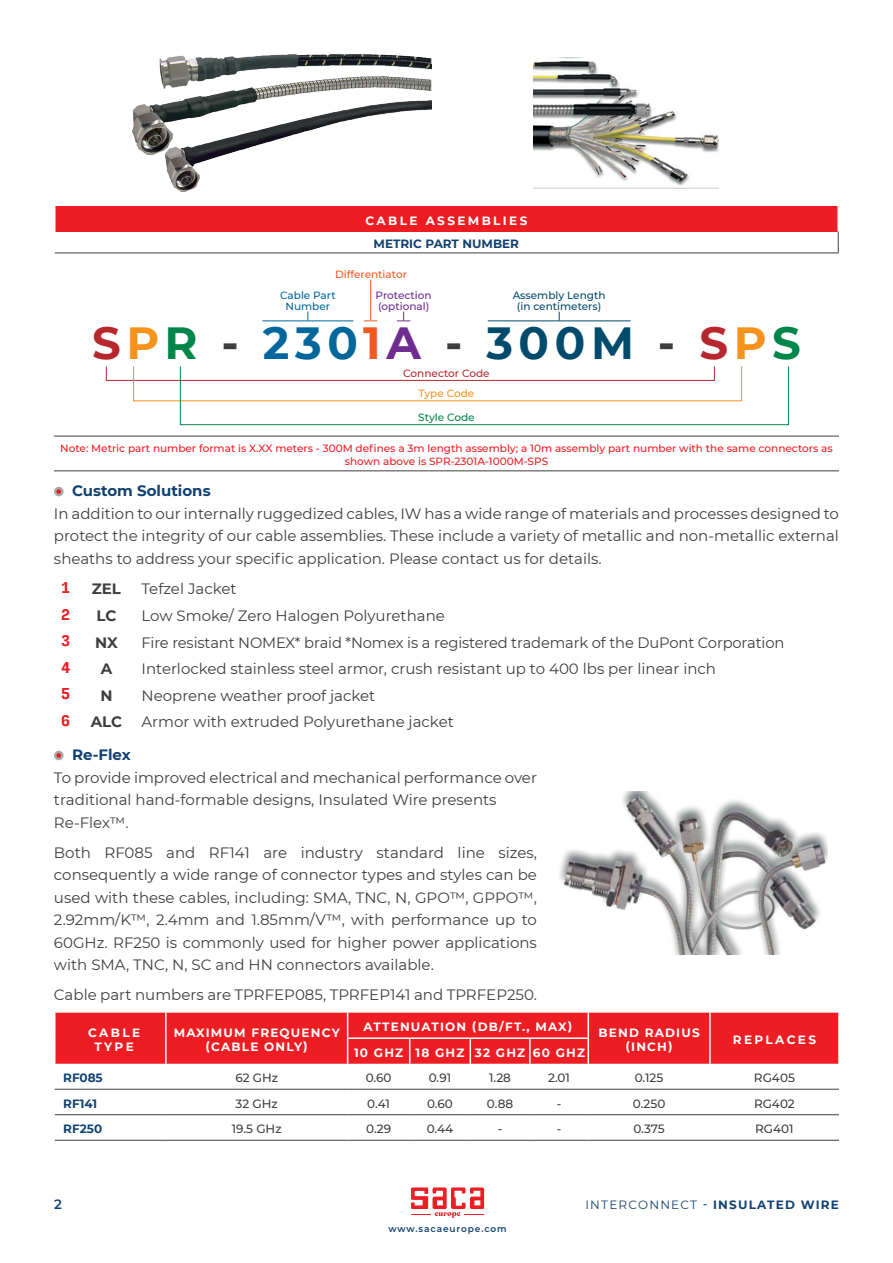
<style>
.page{position:relative;width:893px;height:1263px;background:#fff}
.page>*{position:absolute;margin:0;border:0;box-sizing:border-box;transform-origin:0 0}
.t1{font:700 45px "Montserrat";letter-spacing:.125em;color:#004b6c}
.t2{font:15px/22.5px "Montserrat";color:#3e3e3f;text-align:justify}
.t3{font:700 15px "Montserrat";color:#124271}
.t4{font:700 15px "Montserrat";color:#3e3e3f}
.t5{font:700 15px "Input Mono Narrow";color:#ee1d23}
.t6{font:600 13.5px "Montserrat";color:#124271}
.t7{font:700 12px/14.4px "Montserrat";letter-spacing:.1em;color:#fff;text-align:center}
.t8{font:500 12px "Montserrat";color:#3e3e3f}
.t9{font:700 12px "Montserrat";color:#124271}
.t10{font:700 12px "Montserrat";letter-spacing:.1em;color:#124271}
.t11{font:700 12px "Montserrat";letter-spacing:.2em;color:#fff}
.t12{font:700 12px/14.4px "Montserrat";letter-spacing:.195em;color:#fff;text-align:center}
.t13{font:500 10.5px/12.6px "Montserrat";color:#ee1d23;text-align:center}
.t14{font:500 10.5px/10.5px "Montserrat";color:#004b6c;text-align:center}
.t15{font:500 10.5px/10.5px "Montserrat";color:#6e2c91}
.t16{font:500 10.5px/10.5px "Montserrat";color:#00679d;text-align:center}
.t17{font:500 10.5px "Montserrat";color:#f15921}
.t18{font:500 10.5px "Montserrat";color:#b7282e}
.t19{font:500 10.5px "Montserrat";color:#00854a}
.t20{font:500 10.5px "Montserrat";color:#f7931d}
.t21{font:600 9px "Montserrat";letter-spacing:.1em;color:#124271}
.s1{color:#b7282e}
.s2{color:#f7931d}
.s3{color:#00854a}
.s4{color:#3e3e3f}
.s5{color:#00679d}
.s6{color:#f15921}
.s7{color:#6e2c91}
.s8{font-weight:400}
.s9{font-weight:500}
</style>
<div class="page">
<svg style="left:411px;top:1187px;width:73px;height:31px"></svg>
<div style="left:55px;top:206px;width:783px;height:26px;background:#ee1d23"></div>
<hr style="left:54px;top:206px;width:2px;height:26px;background:#fff">
<hr style="left:837px;top:206px;width:2px;height:26px;background:#fff">
<svg style="left:838px;top:232px;width:1px;height:21px"></svg>
<hr style="left:55px;top:253px;width:784px;height:1px;background:#3e3e3f">
<hr style="left:54px;top:436px;width:785px;height:1px;background:#3e3e3f">
<hr style="left:54px;top:470px;width:785px;height:1px;background:#3e3e3f">
<hr style="left:262px;top:320px;width:91px;height:1px;background:#00679d">
<hr style="left:488px;top:320px;width:143px;height:1px;background:#004b6c">
<svg style="left:364px;top:320px;width:13px;height:1px"></svg>
<hr style="left:370px;top:280px;width:1px;height:40px;background:#f15921">
<svg style="left:397px;top:312px;width:13px;height:9px"></svg>
<div style="left:106px;top:366px;width:609px;height:15px;border:1px solid #b7282e"></div>
<div style="left:180px;top:366px;width:609px;height:59px;border:1px solid #00854a"></div>
<div style="left:54px;top:487px;width:10px;height:9px;background:#a8a9ad;border-radius:50%"></div>
<svg style="left:56px;top:489px;width:5px;height:5px"></svg>
<div style="left:54px;top:751px;width:10px;height:9px;background:#a8a9ad;border-radius:50%"></div>
<svg style="left:56px;top:753px;width:5px;height:5px"></svg>
<div style="left:55px;top:1013px;width:784px;height:51px;background:#ee1d23"></div>
<hr style="left:347px;top:1037px;width:63px;height:2px;background:#fff">
<hr style="left:410px;top:1037px;width:60px;height:2px;background:#fff">
<hr style="left:470px;top:1037px;width:60px;height:2px;background:#fff">
<hr style="left:530px;top:1037px;width:59px;height:2px;background:#fff">
<hr style="left:55px;top:1089px;width:111px;height:1px;background:#3e3e3f">
<hr style="left:55px;top:1114px;width:111px;height:1px;background:#3e3e3f">
<hr style="left:55px;top:1140px;width:111px;height:1px;background:#3e3e3f">
<hr style="left:166px;top:1089px;width:182px;height:1px;background:#3e3e3f">
<hr style="left:166px;top:1114px;width:182px;height:1px;background:#3e3e3f">
<hr style="left:166px;top:1140px;width:182px;height:1px;background:#3e3e3f">
<hr style="left:348px;top:1089px;width:62px;height:1px;background:#3e3e3f">
<hr style="left:348px;top:1114px;width:62px;height:1px;background:#3e3e3f">
<hr style="left:348px;top:1140px;width:62px;height:1px;background:#3e3e3f">
<hr style="left:410px;top:1089px;width:60px;height:1px;background:#3e3e3f">
<hr style="left:410px;top:1114px;width:60px;height:1px;background:#3e3e3f">
<hr style="left:410px;top:1140px;width:60px;height:1px;background:#3e3e3f">
<hr style="left:470px;top:1089px;width:60px;height:1px;background:#3e3e3f">
<hr style="left:530px;top:1089px;width:58px;height:1px;background:#3e3e3f">
<hr style="left:588px;top:1089px;width:122px;height:1px;background:#3e3e3f">
<hr style="left:710px;top:1089px;width:129px;height:1px;background:#3e3e3f">
<hr style="left:470px;top:1114px;width:60px;height:1px;background:#3e3e3f">
<hr style="left:530px;top:1114px;width:58px;height:1px;background:#3e3e3f">
<hr style="left:588px;top:1114px;width:122px;height:1px;background:#3e3e3f">
<hr style="left:710px;top:1114px;width:129px;height:1px;background:#3e3e3f">
<hr style="left:470px;top:1140px;width:60px;height:1px;background:#3e3e3f">
<hr style="left:530px;top:1140px;width:58px;height:1px;background:#3e3e3f">
<hr style="left:588px;top:1140px;width:122px;height:1px;background:#3e3e3f">
<hr style="left:710px;top:1140px;width:129px;height:1px;background:#3e3e3f">
<img style="left:559px;top:791px;width:268px;height:164px">
<img style="left:132px;top:54px;width:300px;height:137px">
<img style="left:533px;top:57px;width:185px;height:131px">
<p class="t11" style="left:366px;top:212px;width:163px">CABLE ASSEMBLIES</p>
<p class="t9" style="left:374px;top:235px;width:147px">METRIC PART NUMBER</p>
<p class="t17" style="left:335px;top:267px;width:73px">Differentiator</p>
<p class="t15" style="left:376px;top:290px;width:57px">Protection (optional)</p>
<p class="t16" style="left:280px;top:290px;width:57px">Cable Part<br>Number</p>
<p class="t14" style="left:513px;top:290px;width:94px">Assembly Length (in centimeters)</p>
<h1 class="t1" style="left:92px;top:310px;width:710px"><span class="s1">S</span><span class="s2">P</span><span class="s3">R</span> <span class="s4">-</span> <span class="s5">230</span><span class="s6">1</span><span class="s7">A</span> <span class="s4">-</span> 300M <span class="s4">-</span> <span class="s1">S</span><span class="s2">P</span><span class="s3">S</span></h1>
<p class="t18" style="left:403px;top:365px;width:88px">Connector Code</p>
<p class="t20" style="left:419px;top:386px;width:57px">Type Code</p>
<p class="t19" style="left:418px;top:410px;width:58px">Style Code</p>
<p class="t13" style="left:60px;top:442px;width:774px">Note: Metric part number format is X.XX meters - 300M defines a 3m length assembly; a 10m assembly part number with the same connectors as shown above is SPR-2301A-1000M-SPS</p>
<p class="t3" style="left:72px;top:480px;width:140px">Custom Solutions</p>
<p class="t2" style="left:54px;top:502px;width:786px">In addition to our internally ruggedized cables, IW has a wide range of materials and processes designed to protect the integrity of our cable assemblies. These include a variety of metallic and non-metallic external sheaths to address your specific application. Please contact us for details.</p>
<p class="t5" style="left:61px;top:573px;width:11px">1</p>
<p class="t4" style="left:92px;top:578px;width:31px">ZEL</p>
<p class="t2" style="left:142px;top:577px;width:97px">Tefzel Jacket</p>
<p class="t5" style="left:61px;top:601px;width:11px">2</p>
<p class="t4" style="left:97px;top:605px;width:21px">LC</p>
<p class="t2" style="left:142px;top:604px;width:305px">Low Smoke/ Zero Halogen Polyurethane</p>
<p class="t5" style="left:61px;top:627px;width:11px">3</p>
<p class="t4" style="left:95px;top:632px;width:24px">NX</p>
<p class="t2" style="left:142px;top:631px;width:644px">Fire resistant NOMEX* braid *Nomex is a registered trademark of the DuPont Corporation</p>
<p class="t5" style="left:61px;top:654px;width:11px">4</p>
<p class="t4" style="left:101px;top:658px;width:13px">A</p>
<p class="t2" style="left:142px;top:657px;width:576px">Interlocked stainless steel armor, crush resistant up to 400 lbs per linear inch</p>
<p class="t5" style="left:61px;top:680px;width:11px">5</p>
<p class="t4" style="left:100px;top:685px;width:14px">N</p>
<p class="t2" style="left:142px;top:684px;width:235px">Neoprene weather proof jacket</p>
<p class="t5" style="left:61px;top:707px;width:11px">6</p>
<p class="t4" style="left:91px;top:711px;width:33px">ALC</p>
<p class="t2" style="left:142px;top:710px;width:314px">Armor with extruded Polyurethane jacket</p>
<p class="t3" style="left:72px;top:744px;width:60px">Re-Flex</p>
<p class="t2" style="left:54px;top:766px;width:484px;text-align:left">To provide improved electrical and mechanical performance over traditional hand-formable designs, Insulated Wire presents<br>Re-Flex™.</p>
<p class="t2" style="left:54px;top:841px;width:485px">Both RF085 and RF141 are industry standard line sizes, consequently a wide range of connector types and styles can be used with these cables, including: SMA, TNC, N, GPO™, GPPO™, 2.92mm/K™, 2.4mm and 1.85mm/V™, with performance up to 60GHz. RF250 is commonly used for higher power applications with SMA, TNC, N, SC and HN connectors available.</p>
<p class="t2" style="left:54px;top:983px;width:484px">Cable part numbers are TPRFEP085, TPRFEP141 and TPRFEP250.</p>
<p class="t12" style="left:88px;top:1025px;width:53px">CABLE<br>TYPE</p>
<p class="t7" style="left:174px;top:1025px;width:168px">MAXIMUM FREQUENCY (CABLE ONLY)</p>
<p class="t7" style="left:363px;top:1019px;width:210px">ATTENUATION (DB/FT., MAX)</p>
<p class="t7" style="left:354px;top:1045px;width:233px">10 GHZ 18 GHZ 32 GHZ 60 GHZ</p>
<p class="t7" style="left:598px;top:1025px;width:103px">BEND RADIUS (INCH)</p>
<p class="t11" style="left:733px;top:1031px;width:85px">REPLACES</p>
<p class="t9" style="left:63px;top:1069px;width:41px">RF085</p>
<p class="t8" style="left:235px;top:1069px;width:44px">62 GHz</p>
<p class="t8" style="left:366px;top:1069px;width:27px">0.60</p>
<p class="t8" style="left:429px;top:1069px;width:24px">0.91</p>
<p class="t8" style="left:489px;top:1069px;width:23px">1.28</p>
<p class="t8" style="left:548px;top:1069px;width:23px">2.01</p>
<p class="t8" style="left:635px;top:1069px;width:30px">0.125</p>
<p class="t8" style="left:754px;top:1069px;width:42px">RG405</p>
<p class="t9" style="left:63px;top:1095px;width:36px">RF141</p>
<p class="t8" style="left:236px;top:1095px;width:44px">32 GHz</p>
<p class="t8" style="left:367px;top:1095px;width:24px">0.41</p>
<p class="t8" style="left:427px;top:1095px;width:27px">0.60</p>
<p class="t8" style="left:487px;top:1095px;width:28px">0.88</p>
<p class="t8" style="left:557px;top:1095px;width:6px">-</p>
<p class="t8" style="left:633px;top:1095px;width:34px">0.250</p>
<p class="t8" style="left:754px;top:1095px;width:42px">RG402</p>
<p class="t9" style="left:63px;top:1120px;width:40px">RF250</p>
<p class="t8" style="left:232px;top:1121px;width:51px">19.5 GHz</p>
<p class="t8" style="left:366px;top:1121px;width:26px">0.29</p>
<p class="t8" style="left:427px;top:1121px;width:28px">0.44</p>
<p class="t8" style="left:498px;top:1121px;width:6px">-</p>
<p class="t8" style="left:557px;top:1121px;width:6px">-</p>
<p class="t8" style="left:633px;top:1121px;width:33px">0.375</p>
<p class="t8" style="left:755px;top:1121px;width:40px">RG401</p>
<p class="t6" style="left:54px;top:1194px;width:9px">2</p>
<p class="t21" style="left:388px;top:1222px;width:120px">www.sacaeurope.com</p>
<p class="t10" style="left:585px;top:1196px;width:255px"><span class="s8">INTERCONNECT</span> <span class="s9">-</span> INSULATED WIRE</p>
</div>
